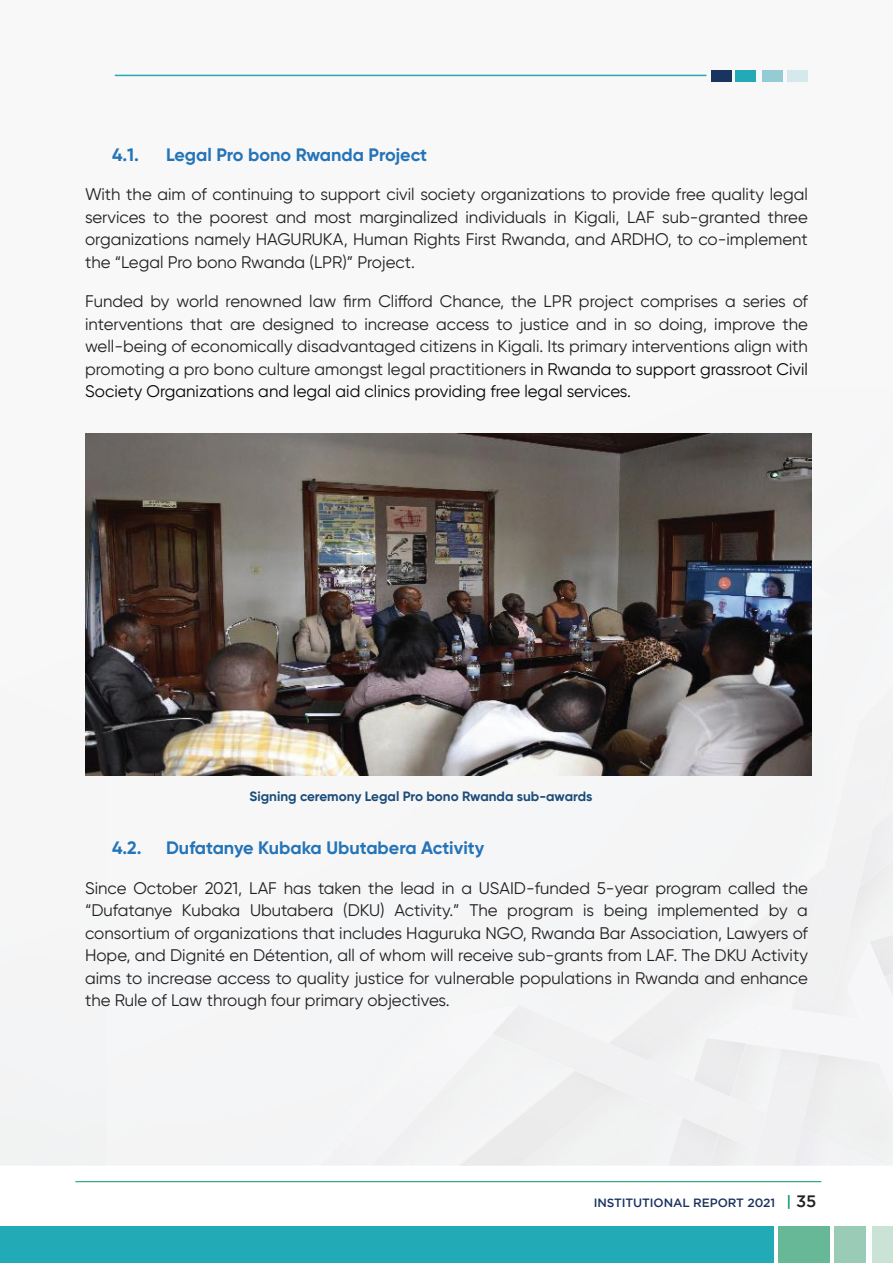
<style>
.page{position:relative;width:893px;height:1263px;background:#fff}
.page>*{position:absolute;margin:0;border:0;box-sizing:border-box;transform-origin:0 0}
.t1{font:700 18px "Gilroy";color:#2574b7}
.t2{font:16.8px/22.5px "Gilroy";color:#231f20;text-align:justify}
.t3{font:700 13.5px "Gilroy";color:#1c4d79}
.t4{font:500 12px "Gotham";letter-spacing:-.01em;color:#1a335f}
.s1{color:#040503}
.s2{font-size:15px;color:#009862}
.s3{font-size:16.5px;color:#231f20}
</style>
<div class="page">
<div style="left:0;top:0;width:893px;height:1165px;background:#f8f8f9"></div>
<div style="left:0;top:1226px;width:774px;height:37px;background:#22aab7"></div>
<div style="left:778px;top:1226px;width:51px;height:37px;background:#66b897"></div>
<div style="left:835px;top:1226px;width:31px;height:37px;background:#9acbb6"></div>
<div style="left:872px;top:1226px;width:21px;height:37px;background:#cbe3d6"></div>
<hr style="left:75px;top:1181px;width:746px;height:1px;background:#009862">
<hr style="left:115px;top:75px;width:591px;height:1px;background:#22aab7">
<div style="left:711px;top:70px;width:20px;height:11px;background:#1a335f"></div>
<div style="left:735px;top:70px;width:21px;height:11px;background:#22aab7"></div>
<div style="left:763px;top:70px;width:20px;height:11px;background:#95cbd3"></div>
<div style="left:787px;top:70px;width:21px;height:11px;background:#d5e9ed"></div>
<img style="left:85px;top:433px;width:808px;height:732px">
<img style="left:85px;top:434px;width:727px;height:341px">
<p class="t1" style="left:112px;top:143px;width:29px">4.1.</p>
<p class="t1" style="left:166px;top:143px;width:263px">Legal Pro bono Rwanda Project</p>
<p class="t2" style="left:85px;top:183px;width:724px">With the aim of continuing to support civil society organizations to provide free quality legal services to the poorest and most marginalized individuals in Kigali, LAF sub-granted three organizations namely HAGURUKA, Human Rights First Rwanda, and ARDHO, to co-implement the “Legal Pro bono Rwanda (LPR)” Project.</p>
<p class="t2" style="left:85px;top:290px;width:724px">Funded by world renowned law firm Clifford Chance, the LPR project comprises a series of interventions that are designed to increase access to justice and in so doing, improve the well-being of economically disadvantaged citizens in Kigali. Its primary interventions align with promoting a pro bono culture amongst legal practitioners <span class="s1">in Rwanda to support grassroot Civil Society Organizations and legal aid clinics providing free legal services.</span></p>
<p class="t3" style="left:250px;top:787px;width:344px">Signing ceremony Legal Pro bono Rwanda sub-awards</p>
<p class="t1" style="left:112px;top:837px;width:31px">4.2.</p>
<p class="t1" style="left:166px;top:837px;width:320px">Dufatanye Kubaka Ubutabera Activity</p>
<p class="t2" style="left:85px;top:876px;width:724px">Since October 2021, LAF has taken the lead in a USAID-funded 5-year program called the “Dufatanye Kubaka Ubutabera (DKU) Activity.” The program is being implemented by a consortium of organizations that includes Haguruka NGO, Rwanda Bar Association, Lawyers of Hope, and Dignité en Détention, all of whom will receive sub-grants from LAF. The DKU Activity aims to increase access to quality justice for vulnerable populations in Rwanda and enhance the Rule of Law through four primary objectives.</p>
<p class="t4" style="left:594px;top:1196px;width:224px">INSTITUTIONAL REPORT 2021 <span class="s2">|</span> <span class="s3">35</span></p>
</div>
